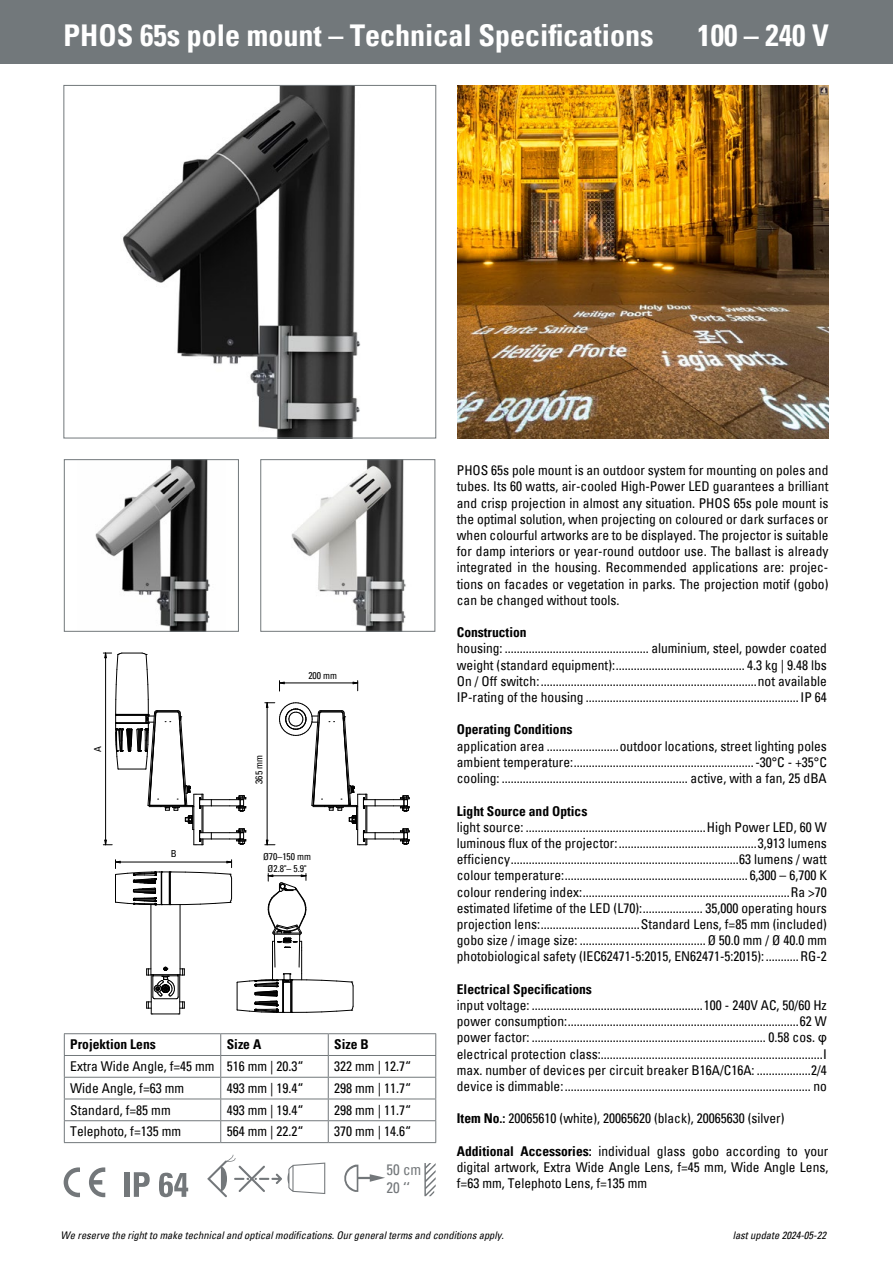
<style>
.page{position:relative;width:893px;height:1263px;background:#fff}
.page>*{position:absolute;margin:0;border:0;box-sizing:border-box;transform-origin:0 0}
.t1{font:700 condensed 30px "Univers";color:#fff}
.t2{font:condensed 15px/18px "Univers";color:#73777a}
.t3{font:condensed 13.5px/16.2px "Univers";color:#000;text-align:justify}
.t4{font:700 condensed 13.5px "Univers";color:#000}
.t5{font:italic condensed 10.5px "Univers";color:#000}
.t6{font:condensed 9.6px/11.6px "Univers";color:#000;text-align:center}
.s1{font-family:"Arial";font-stretch:normal}
.s2{font-weight:700}
</style>
<div class="page">
<div style="left:0;top:0;width:893px;height:64px;background:#72787b"></div>
<img style="left:95px;top:461px;width:115px;height:169px">
<div style="left:64px;top:459px;width:175px;height:173px;border:1px solid #72787b"></div>
<img style="left:291px;top:461px;width:115px;height:169px">
<div style="left:260px;top:459px;width:175px;height:173px;border:1px solid #72787b"></div>
<img style="left:123px;top:87px;width:238px;height:349px">
<div style="left:63px;top:85px;width:373px;height:353px;border:1px solid #72787b"></div>
<img style="left:457px;top:85px;width:371px;height:353px">
<svg style="left:64px;top:1167px;width:16px;height:30px"></svg>
<svg style="left:89px;top:1167px;width:16px;height:30px"></svg>
<div style="left:124px;top:1172px;width:5px;height:25px;background:#73777a"></div>
<svg style="left:134px;top:1172px;width:16px;height:25px"></svg>
<svg style="left:159px;top:1173px;width:29px;height:24px"></svg>
<svg style="left:207px;top:1155px;width:118px;height:42px"></svg>
<svg style="left:344px;top:1164px;width:41px;height:28px"></svg>
<svg style="left:424px;top:1163px;width:12px;height:33px"></svg>
<hr style="left:64px;top:1033px;width:157px;height:1px;background:#72787b">
<hr style="left:221px;top:1033px;width:107px;height:1px;background:#72787b">
<hr style="left:328px;top:1033px;width:108px;height:1px;background:#72787b">
<hr style="left:64px;top:1055px;width:157px;height:1px;background:#72787b">
<hr style="left:221px;top:1055px;width:107px;height:1px;background:#72787b">
<hr style="left:328px;top:1055px;width:108px;height:1px;background:#72787b">
<hr style="left:64px;top:1077px;width:157px;height:1px;background:#72787b">
<hr style="left:221px;top:1077px;width:107px;height:1px;background:#72787b">
<hr style="left:328px;top:1077px;width:108px;height:1px;background:#72787b">
<hr style="left:64px;top:1098px;width:157px;height:1px;background:#72787b">
<hr style="left:221px;top:1098px;width:107px;height:1px;background:#72787b">
<hr style="left:328px;top:1098px;width:108px;height:1px;background:#72787b">
<hr style="left:64px;top:1120px;width:157px;height:1px;background:#72787b">
<svg style="left:64px;top:1034px;width:1px;height:108px"></svg>
<hr style="left:221px;top:1120px;width:107px;height:1px;background:#72787b">
<svg style="left:220px;top:1034px;width:1px;height:108px"></svg>
<hr style="left:328px;top:1120px;width:108px;height:1px;background:#72787b">
<svg style="left:328px;top:1034px;width:1px;height:108px"></svg>
<svg style="left:435px;top:1034px;width:1px;height:108px"></svg>
<hr style="left:64px;top:1142px;width:157px;height:1px;background:#72787b">
<hr style="left:221px;top:1142px;width:107px;height:1px;background:#72787b">
<hr style="left:328px;top:1142px;width:108px;height:1px;background:#72787b">
<svg style="left:279px;top:681px;width:6px;height:10px"></svg>
<svg style="left:353px;top:681px;width:5px;height:10px"></svg>
<hr style="left:279px;top:683px;width:79px;height:1px;background:#000">
<svg style="left:103px;top:653px;width:143px;height:192px"></svg>
<hr style="left:105px;top:653px;width:1px;height:192px;background:#000">
<svg style="left:115px;top:860px;width:239px;height:155px"></svg>
<hr style="left:268px;top:875px;width:38px;height:1px;background:#000">
<svg style="left:265px;top:702px;width:145px;height:143px"></svg>
<hr style="left:267px;top:703px;width:1px;height:142px;background:#000">
<h1 class="t1" style="left:63px;top:17px;width:591px">PHOS 65s pole mount – Technical Specifications</h1>
<h1 class="t1" style="left:697px;top:17px;width:133px">100 – 240 V</h1>
<p class="t6" style="left:92px;top:752px;width:7px;rotate:-90deg">A</p>
<p class="t6" style="left:171px;top:848px;width:7px">B</p>
<p class="t6" style="left:253px;top:784px;width:30px;rotate:-90deg">365 mm</p>
<p class="t6" style="left:308px;top:669px;width:30px">200 mm</p>
<p class="t6" style="left:263px;top:851px;width:50px">Ø70–150 mm<br>Ø2.8"– 5.9"</p>
<p class="t4" style="left:70px;top:1036px;width:87px">Projektion Lens</p>
<p class="t4" style="left:227px;top:1036px;width:36px">Size A</p>
<p class="t4" style="left:334px;top:1036px;width:36px">Size B</p>
<p class="t3" style="left:70px;top:1058px;width:235px">Extra Wide Angle, f=45 mm 516 mm | 20.3“</p>
<p class="t3" style="left:334px;top:1058px;width:78px">322 mm | 12.7“</p>
<p class="t3" style="left:70px;top:1080px;width:115px">Wide Angle, f=63 mm</p>
<p class="t3" style="left:227px;top:1080px;width:78px">493 mm | 19.4“</p>
<p class="t3" style="left:334px;top:1080px;width:78px">298 mm | 11.7“</p>
<p class="t3" style="left:70px;top:1101px;width:102px">Standard, f=85 mm</p>
<p class="t3" style="left:227px;top:1101px;width:78px">493 mm | 19.4“</p>
<p class="t3" style="left:334px;top:1101px;width:78px">298 mm | 11.7“</p>
<p class="t3" style="left:70px;top:1123px;width:112px">Telephoto, f=135 mm</p>
<p class="t3" style="left:227px;top:1123px;width:78px">564 mm | 22.2“</p>
<p class="t3" style="left:334px;top:1123px;width:78px">370 mm | 14.6“</p>
<p class="t2" style="left:387px;top:1161px;width:36px">50 cm<br>20 ‘‘</p>
<p class="t3" style="left:457px;top:462px;width:373px">PHOS 65s pole mount is an outdoor system for mounting on poles and tubes. Its 60 watts, air-cooled High-Power LED guarantees a brilliant and crisp projection in almost any situation. PHOS 65s pole mount is the optimal solution, when projecting on coloured or dark surfaces or when colourful artworks are to be displayed. The projector is suitable for damp interiors or year-round outdoor use. The ballast is already integrated in the housing. Recommended applications are: projec&shy;tions on facades or vegetation in parks. The projection motif (gobo) can be changed without tools.</p>
<p class="t4" style="left:457px;top:624px;width:71px">Construction</p>
<p class="t3" style="left:457px;top:640px;width:371px">housing: ................................................ aluminium, steel, powder coated weight (standard equipment):........................................... 4.3 kg | 9.48 lbs On / Off switch: ........................................................................not available IP-rating of the housing ....................................................................... IP 64</p>
<p class="t4" style="left:457px;top:721px;width:117px">Operating Conditions</p>
<p class="t3" style="left:457px;top:737px;width:371px">application area ........................outdoor locations, street lighting poles ambient temperature:............................................................-30°C - +35°C cooling: .............................................................. active, with a fan, 25 dBA</p>
<p class="t4" style="left:457px;top:802px;width:132px">Light Source and Optics</p>
<p class="t3" style="left:457px;top:818px;width:371px">light source: ............................................................High Power LED, 60 W luminous flux of the projector:..............................................3,913 lumens efficiency............................................................................63 lumens / watt colour temperature:............................................................. 6,300 – 6,700 K colour rendering index:.....................................................................Ra &gt;70 estimated lifetime of the LED (L70):.................... 35,000 operating hours projection lens:.................................Standard Lens, f=85 mm (included) gobo size / image size: ..........................................Ø 50.0 mm / Ø 40.0 mm photobiological safety (IEC62471-5:2015, EN62471-5:2015): ...........RG-2</p>
<p class="t4" style="left:457px;top:980px;width:137px">Electrical Specifications</p>
<p class="t3" style="left:457px;top:997px;width:371px">input voltage: .........................................................100 - 240V AC, 50/60 Hz power consumption:.............................................................................62 W power factor: .............................................................................. 0.58 cos. <span class="s1">φ </span>electrical protection class:..........................................................................I max. number of devices per circuit breaker B16A/C16A: ..................2/4 device is dimmable: .................................................................................. no</p>
<p class="t3" style="left:457px;top:1110px;width:329px"><span class="s2">Item No.:</span> 20065610 (white), 20065620 (black), 20065630 (silver)</p>
<p class="t3" style="left:457px;top:1142px;width:373px"><span class="s2">Additional Accessories:</span> individual glass gobo according to your digital artwork, Extra Wide Angle Lens, f=45 mm, Wide Angle Lens, f=63 mm, Telephoto Lens, f=135 mm</p>
<p class="t5" style="left:61px;top:1229px;width:445px">We reserve the right to make technical and optical modifications. Our general terms and conditions apply.</p>
<p class="t5" style="left:733px;top:1229px;width:95px">last update 2024-05-22</p>
</div>
